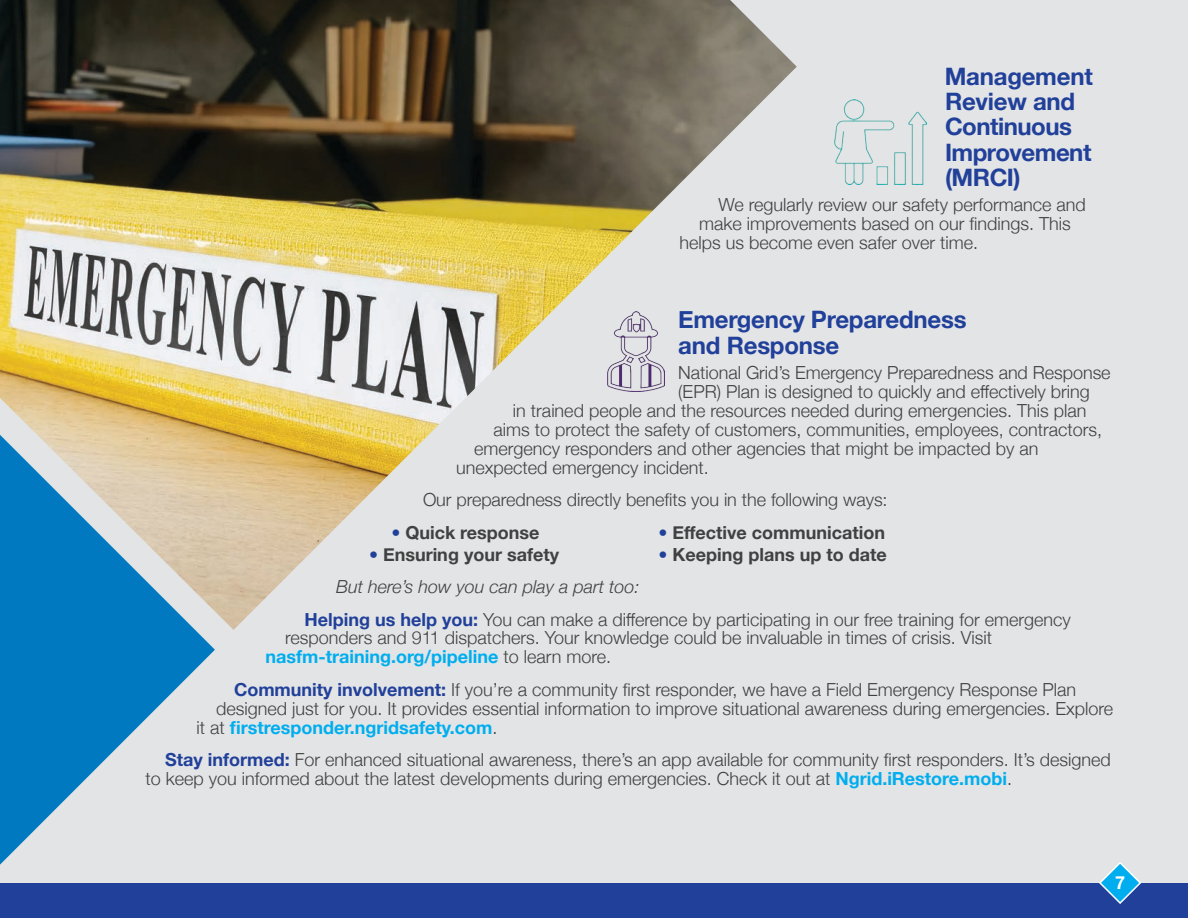
<style>
.page{position:relative;width:1188px;height:918px;background:#fff}
.page>*{position:absolute;margin:0;border:0;box-sizing:border-box;transform-origin:0 0}
.Subhead_-_10_Elements{font:700 24px/25.2px "Helvetica Neue";letter-spacing:-.01em;color:#21409a}
.Body_copy{font:300 18px/18.9px "Helvetica Neue";color:#414142}
.Body_copy-2{font:700 18px "Helvetica Neue";color:#414142}
.Body_copy-3{font:700 18px "Helvetica Neue";color:#00aeef}
.Body_copy-4{font:italic 300 18px "Helvetica Neue";color:#414142}
.t1{font:700 18px "Helvetica Neue";color:#fff}
.s1{font-weight:300;color:#21409a}
.s2{font-weight:700;color:#21409a}
.s3{font-weight:300;color:#414142}
.s4{font-weight:700;color:#00aeef}
</style>
<div class="page">
<div style="left:0;top:0;width:1188px;height:883px;background:#e3e4e5"></div>
<div style="left:0;top:883px;width:1188px;height:35px;background:#21409a"></div>
<svg style="left:1098px;top:861px;width:44px;height:43px"></svg>
<img style="left:834px;top:100px;width:92px;height:85px">
<img style="left:0;top:0;width:797px;height:630px">
<svg style="left:0;top:435px;width:215px;height:430px"></svg>
<p class="Subhead_-_10_Elements" style="left:945px;top:64px;width:150px">Management<br>Review and<br>Continuous<br>Improvement (MRCI)</p>
<p class="Body_copy" style="left:718px;top:194px;width:369px">We regularly review our safety performance and</p>
<p class="Body_copy" style="left:699px;top:213px;width:373px">make improvements based on our findings. This</p>
<p class="Body_copy" style="left:680px;top:232px;width:300px">helps us become even safer over time.</p>
<p class="Subhead_-_10_Elements" style="left:678px;top:308px;width:290px">Emergency Preparedness and Response</p>
<p class="Body_copy" style="left:678px;top:362px;width:434px">National Grid’s Emergency Preparedness and Response</p>
<p class="Body_copy" style="left:678px;top:381px;width:413px">(EPR) Plan is designed to quickly and effectively bring</p>
<p class="Body_copy" style="left:513px;top:400px;width:575px">in trained people and the resources needed during emergencies. This plan</p>
<p class="Body_copy" style="left:494px;top:419px;width:610px">aims to protect the safety of customers, communities, employees, contractors,</p>
<p class="Body_copy" style="left:474px;top:438px;width:566px">emergency responders and other agencies that might be impacted by an</p>
<p class="Body_copy" style="left:456px;top:457px;width:254px">unexpected emergency incident.</p>
<p class="Body_copy" style="left:423px;top:489px;width:466px">Our preparedness directly benefits you in the following ways:</p>
<p class="Body_copy-2" style="left:392px;top:518px;width:149px"><span class="s1">•</span> Quick response</p>
<p class="Body_copy-2" style="left:659px;top:518px;width:228px"><span class="s1">•</span> Effective communication</p>
<p class="Body_copy-2" style="left:369px;top:540px;width:192px"><span class="s1">•</span> Ensuring your safety</p>
<p class="Body_copy-2" style="left:659px;top:540px;width:230px"><span class="s1">•</span> Keeping plans up to date</p>
<p class="Body_copy-4" style="left:336px;top:573px;width:305px">But here’s how you can play a part too:</p>
<p class="Body_copy" style="left:305px;top:608px;width:768px"><span class="s2">Helping us help you:</span> You can make a difference by participating in our free training for emergency</p>
<p class="Body_copy" style="left:285px;top:627px;width:709px">responders and 911 dispatchers. Your knowledge could be invaluable in times of crisis. Visit</p>
<p class="Body_copy-3" style="left:266px;top:643px;width:347px">nasfm-training.org/pipeline <span class="s3">to learn more.</span></p>
<p class="Body_copy" style="left:234px;top:679px;width:844px"><span class="s2">Community involvement:</span> If you’re a community first responder, we have a Field Emergency Response Plan</p>
<p class="Body_copy" style="left:216px;top:698px;width:899px">designed just for you. It provides essential information to improve situational awareness during emergencies. Explore</p>
<p class="Body_copy-3" style="left:197px;top:713px;width:302px"><span class="s3">it at</span> firstresponder.ngridsafety.com<span class="s3">.</span></p>
<p class="Body_copy" style="left:146px;top:749px;width:967px;text-indent:19px"><span class="s2">Stay informed:</span> For enhanced situational awareness, there’s an app available for community first responders. It’s designed to keep you informed about the latest developments during emergencies. Check it out at <span class="s4">Ngrid.iRestore.mobi</span>.</p>
<p class="t1" style="left:1115px;top:869px;width:12px">7</p>
</div>
